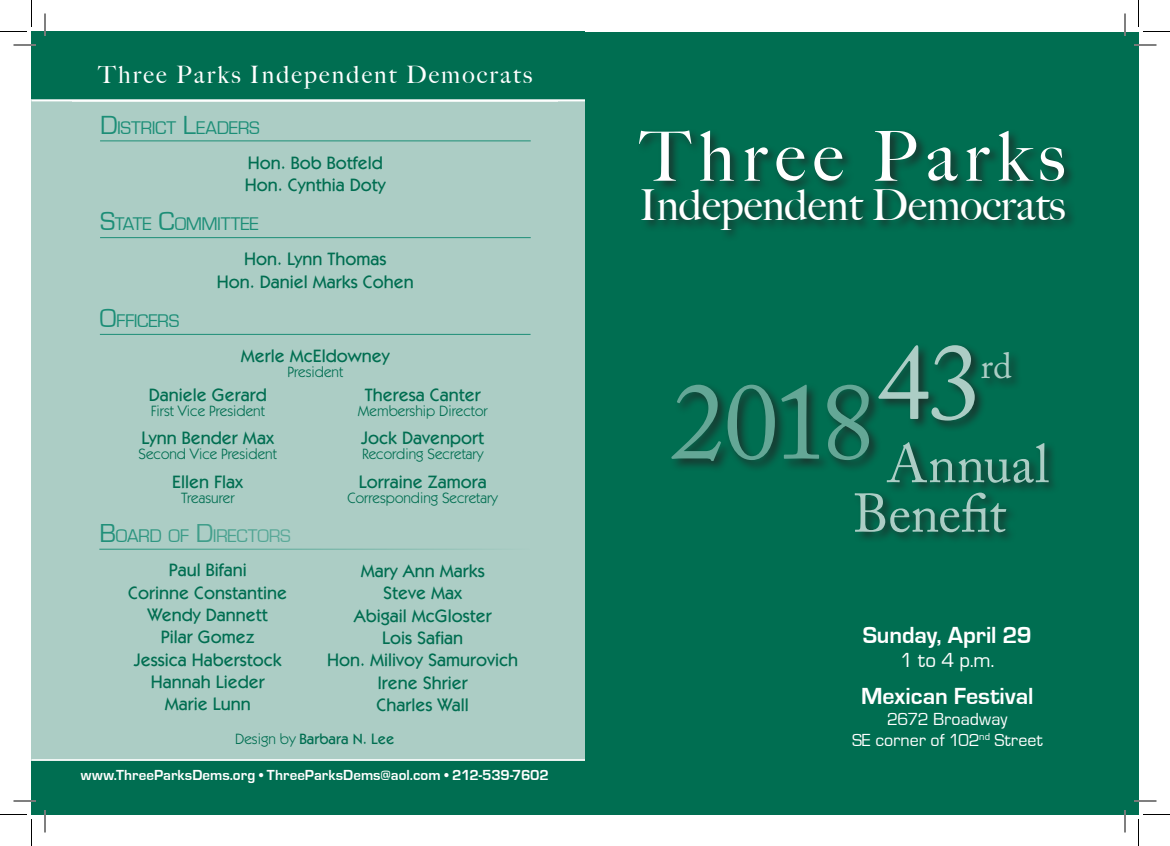
<style>
.page{position:relative;width:1170px;height:846px;background:#fff}
.page>*{position:absolute;margin:0;border:0;box-sizing:border-box;transform-origin:0 0}
.t1{font:108px "Adobe Caslon Pro";letter-spacing:-.025em;color:#64a796}
.t2{font:500 69px "Big Caslon";letter-spacing:.115em;color:#fff}
.t3{font:54px/49.5px "Adobe Caslon Pro";letter-spacing:-.01em;color:#accdc5}
.t4{font:500 42.75px "Big Caslon";color:#fff}
.t5{font:36px "Adobe Caslon Pro";color:#accdc5}
.t6{font:500 24px "Big Caslon";letter-spacing:.09em;color:#fff}
.t7{font:700 24px "Eurostile";letter-spacing:-.005em;color:#fff}
.t8{font:21px "Eurostile";color:#fff}
.t9{font:18.9px "Eurostile";letter-spacing:-.02em;color:#1c8e77}
.t10{font:500 18px/22.4px "Itc Kabel";color:#006e51;text-align:center}
.t11{font:18px/21px "Eurostile";color:#fff;text-align:center}
.t12{font:15px "Itc Kabel";color:#006e51}
.t13{font:700 15px "Eurostile";letter-spacing:.005em;color:#fff}
.t14{font:500 15px "Itc Kabel";color:#006e51}
.s1{font-size:27px}
.s2{font-weight:400}
</style>
<div class="page">
<div style="left:32px;top:91px;width:553px;height:697px;background:#accdc5"></div>
<div style="left:32px;top:761px;width:1106px;height:53px;background:#006e51"></div>
<hr style="left:72px;top:100px;width:486px;height:2px;background:#fff">
<div style="left:585px;top:32px;width:553px;height:782px;background:#006e51"></div>
<div style="left:637px;top:128px;width:440px;height:114px;background:#231f20;opacity:.75"></div>
<hr style="left:32px;top:100px;width:553px;height:1px;background:#fff">
<div style="left:669px;top:381px;width:213px;height:93px;background:#231f20;opacity:.75"></div>
<div style="left:877px;top:342px;width:146px;height:91px;background:#231f20;opacity:.75"></div>
<div style="left:852px;top:440px;width:208px;height:104px;background:#231f20;opacity:.75"></div>
<hr style="left:100px;top:141px;width:431px;height:1px;background:#1c8e77">
<hr style="left:100px;top:237px;width:431px;height:1px;background:#1c8e77">
<hr style="left:99px;top:549px;width:431px;height:1px;background:#1c8e77">
<div style="left:32px;top:32px;width:553px;height:67px;background:#006e51"></div>
<hr style="left:32px;top:759px;width:553px;height:2px;background:#fff">
<hr style="left:100px;top:334px;width:431px;height:1px;background:#1c8e77">
<hr style="left:14px;top:44px;width:22px;height:2px;background:#fff">
<hr style="left:1134px;top:44px;width:22px;height:2px;background:#fff">
<hr style="left:14px;top:800px;width:22px;height:2px;background:#fff">
<hr style="left:1134px;top:800px;width:22px;height:2px;background:#fff">
<hr style="left:44px;top:14px;width:2px;height:22px;background:#fff">
<hr style="left:44px;top:810px;width:2px;height:22px;background:#fff">
<hr style="left:1124px;top:14px;width:2px;height:22px;background:#fff">
<hr style="left:1124px;top:810px;width:2px;height:22px;background:#fff">
<svg style="left:14px;top:45px;width:22px;height:1px"></svg>
<svg style="left:1134px;top:45px;width:22px;height:1px"></svg>
<svg style="left:14px;top:801px;width:22px;height:1px"></svg>
<svg style="left:1134px;top:801px;width:22px;height:1px"></svg>
<svg style="left:45px;top:14px;width:1px;height:22px"></svg>
<svg style="left:45px;top:810px;width:1px;height:22px"></svg>
<svg style="left:1125px;top:14px;width:1px;height:22px"></svg>
<svg style="left:1125px;top:810px;width:1px;height:22px"></svg>
<svg style="left:0;top:0;width:32px;height:32px"></svg>
<svg style="left:0;top:814px;width:32px;height:32px"></svg>
<svg style="left:1138px;top:0;width:32px;height:32px"></svg>
<svg style="left:1138px;top:814px;width:32px;height:32px"></svg>
<h3 class="t6" style="left:98px;top:55px;width:435px">Three Parks Independent Democrats</h3>
<p class="t9" style="left:100px;top:117px;width:161px"><span class="s1">D</span>ISTRICT <span class="s1">L</span>EADERS</p>
<p class="t10" style="left:245px;top:151px;width:143px;text-align:left">Hon. Bob Botfeld<br>Hon. Cynthia Doty</p>
<p class="t9" style="left:100px;top:214px;width:160px"><span class="s1">S</span>TATE <span class="s1">C</span>OMMITTEE</p>
<p class="t9" style="left:100px;top:311px;width:81px"><span class="s1">O</span>FFICERS</p>
<p class="t10" style="left:217px;top:248px;width:199px">Hon. Lynn Thomas<br>Hon. Daniel Marks Cohen</p>
<p class="t10" style="left:241px;top:345px;width:151px">Merle McEldowney</p>
<p class="t12" style="left:287px;top:363px;width:57px">President</p>
<p class="t10" style="left:149px;top:384px;width:120px">Daniele Gerard</p>
<p class="t12" style="left:151px;top:402px;width:116px">First Vice President</p>
<p class="t10" style="left:142px;top:427px;width:134px">Lynn Bender Max</p>
<p class="t12" style="left:139px;top:446px;width:140px">Second Vice President</p>
<p class="t10" style="left:172px;top:470px;width:72px">Ellen Flax</p>
<p class="t12" style="left:181px;top:489px;width:55px">Treasurer</p>
<p class="t9" style="left:99px;top:526px;width:193px"><span class="s1">B</span>OARD OF <span class="s1">D</span>IRECTORS</p>
<p class="t10" style="left:365px;top:384px;width:118px">Theresa Canter</p>
<p class="t12" style="left:358px;top:402px;width:131px">Membership Director</p>
<p class="t10" style="left:361px;top:427px;width:124px">Jock Davenport</p>
<p class="t12" style="left:362px;top:446px;width:123px">Recording Secretary</p>
<p class="t10" style="left:359px;top:470px;width:129px">Lorraine Zamora</p>
<p class="t12" style="left:348px;top:489px;width:152px">Corresponding Secretary</p>
<p class="t10" style="left:128px;top:559px;width:161px">Paul Bifani<br>Corinne Constantine<br>Wendy Dannett<br>Pilar Gomez<br>Jessica Haberstock<br>Hannah Lieder<br>Marie Lunn</p>
<p class="t10" style="left:327px;top:559px;width:192px">Mary Ann Marks<br>Steve Max<br>Abigail McGloster<br>Lois Safian<br>Hon. Milivoy Samurovich<br>Irene Shrier<br>Charles Wall</p>
<p class="t14" style="left:235px;top:730px;width:161px"><span class="s2">D</span><span class="s2">esign by</span> Barbara N. Lee</p>
<p class="t13" style="left:81px;top:767px;width:469px">www.ThreeParksDems.org • ThreeParksDems@aol.com • 212-539-7602</p>
<h2 class="t2" style="left:640px;top:100px;width:427px">Three Parks</h2>
<h3 class="t4" style="left:640px;top:170px;width:427px">Independent Democrats</h3>
<h1 class="t1" style="left:671px;top:358px;width:312px">2018<sup>43</sup></h1>
<h3 class="t5" style="left:981px;top:345px;width:32px">rd</h3>
<h3 class="t3" style="left:853px;top:439px;width:197px;text-indent:34px">Annual<br>Benefit</h3>
<h3 class="t7" style="left:863px;top:622px;width:171px">Sunday, April 29</h3>
<p class="t8" style="left:900px;top:648px;width:96px">1 to 4 p.m.</p>
<h3 class="t7" style="left:861px;top:683px;width:174px">Mexican Festival</h3>
<p class="t11" style="left:852px;top:709px;width:192px">2672 Broadway<br>SE corner of 102<sup>nd</sup> Street</p>
</div>
